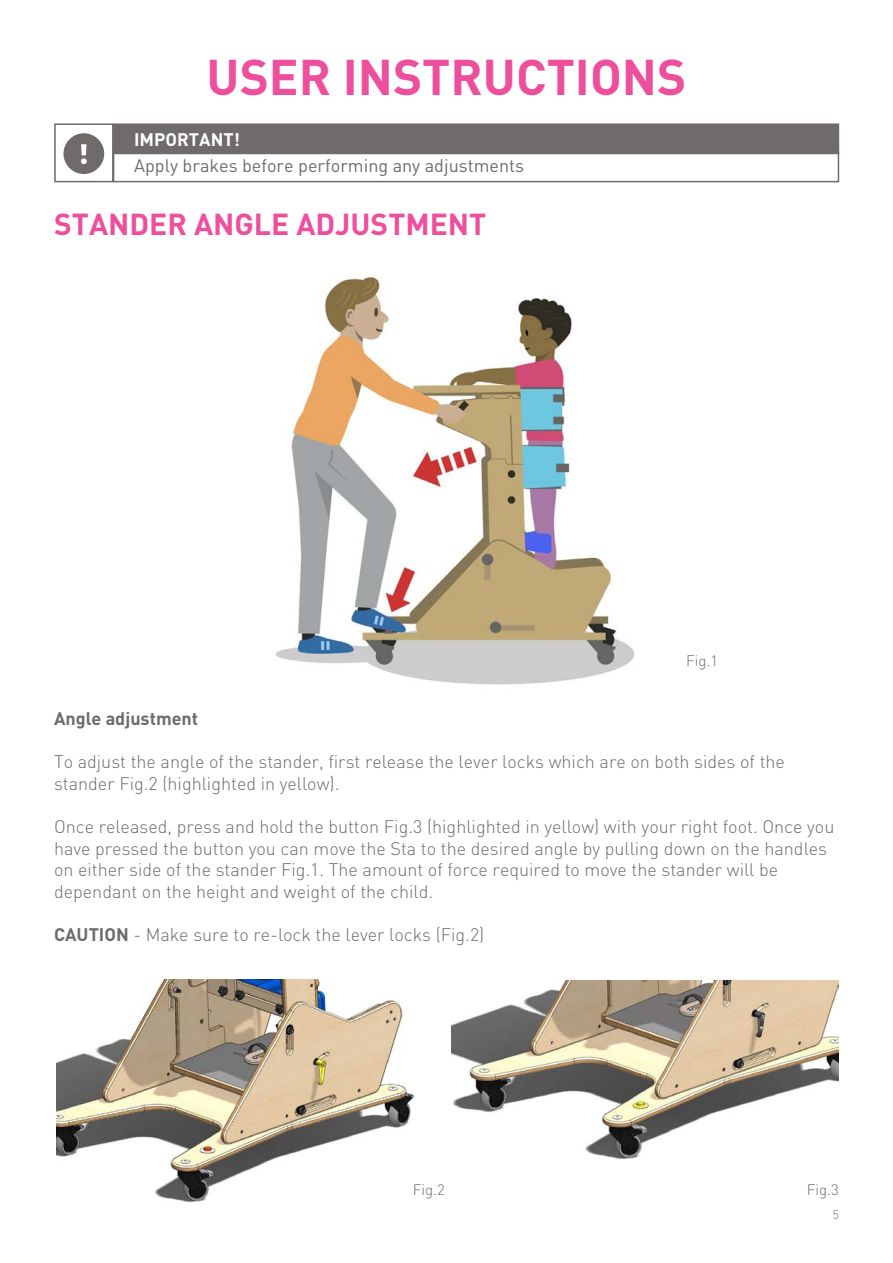
<style>
.page{position:relative;width:893px;height:1263px;background:#fff}
.page>*{position:absolute;margin:0;border:0;box-sizing:border-box;transform-origin:0 0}
.t1{font:700 49.5px "RPDIN";color:#ee4f9d}
.t2{font:700 30px "RPDIN";color:#ee4f9d}
.t3{font:300 18px/21.6px "RPDIN";color:#6f6b6b}
.t4{font:18px "RPDIN";color:#6f6b6b}
.t5{font:700 18px "RPDIN";color:#6f6b6b}
.t6{font:700 18px "RPDIN";color:#fff}
.t7{font:300 15px "RPDIN";color:#6f6b6b}
.t8{font:300 12px "RPDIN";color:#6f6b6b}
.s1{color:#fff}
.s2{font-weight:700}
</style>
<div class="page">
<img style="left:275px;top:276px;width:360px;height:409px">
<div style="left:113px;top:123px;width:726px;height:31px;background:#6f6b6b;border:2px solid #6f6b6b"></div>
<div style="left:54px;top:123px;width:60px;height:59px;border:2px solid #6f6b6b"></div>
<div style="left:113px;top:152px;width:726px;height:30px;border:2px solid #6f6b6b"></div>
<img style="left:56px;top:979px;width:358px;height:223px">
<img style="left:451px;top:981px;width:388px;height:178px">
<p class="t1" style="left:207px;top:45px;width:481px">USER INSTRUCTIONS</p>
<p class="t6" style="left:134px;top:128px;width:107px">IMPORTANT!</p>
<p class="t4" style="left:134px;top:155px;width:404px">Apply brakes before performing any adjustments <span class="s1">t</span></p>
<p class="t2" style="left:54px;top:205px;width:434px">STANDER ANGLE ADJUSTMENT</p>
<p class="t7" style="left:686px;top:651px;width:34px">Fig.1</p>
<p class="t5" style="left:54px;top:707px;width:146px">Angle adjustment</p>
<p class="t3" style="left:54px;top:751px;width:732px">To adjust the angle of the stander, first release the lever locks which are on both sides of the stander Fig.2 (highlighted in yellow).</p>
<p class="t3" style="left:54px;top:816px;width:782px">Once released, press and hold the button Fig.3 (highlighted in yellow) with your right foot. Once you have pressed the button you can move the Sta to the desired angle by pulling down on the handles on either side of the stander Fig.1. The amount of force required to move the stander will be dependant on the height and weight of the child.</p>
<p class="t3" style="left:54px;top:924px;width:432px"><span class="s2">CAUTION</span> - Make sure to re-lock the lever locks (Fig.2)</p>
<p class="t7" style="left:413px;top:1181px;width:34px">Fig.2</p>
<p class="t7" style="left:807px;top:1181px;width:34px">Fig.3</p>
<p class="t8" style="left:833px;top:1207px;width:8px">5</p>
</div>
